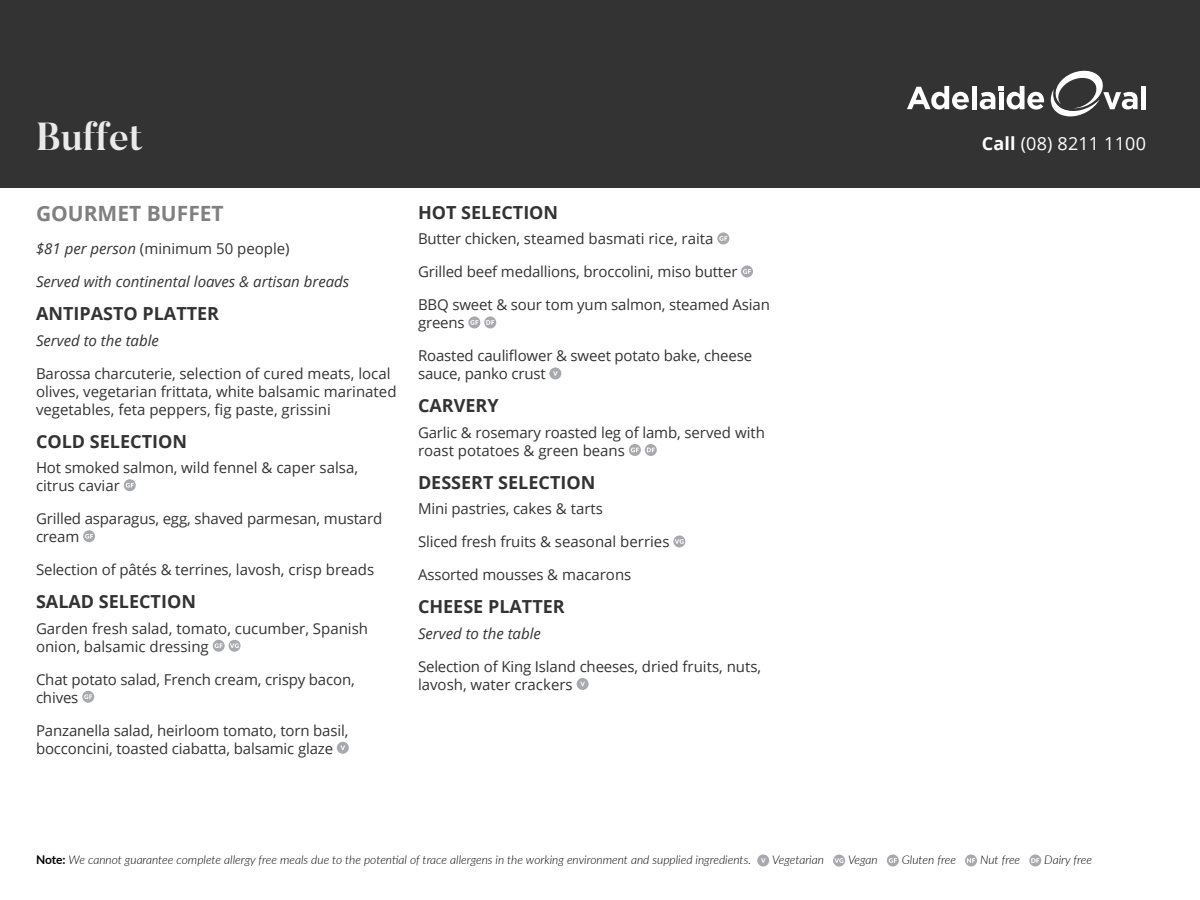
<style>
.page{position:relative;width:1200px;height:900px;background:#fff}
.page>*{position:absolute;margin:0;border:0;box-sizing:border-box;transform-origin:0 0}
.t1{font:700 38.85px "Butler";color:#fff}
.t2{font:700 21px "Open Sans";color:#808080}
.t3{font:700 18px "Open Sans";color:#333}
.t4{font:18px "Open Sans";letter-spacing:.01em;color:#fff}
.t5{font:15px/18px "Open Sans";letter-spacing:-.01em;color:#333}
.t6{font:italic 15px "Open Sans";color:#333}
.t7{font:italic 300 12px "Lato";color:#000}
.s1{font-style:italic}
.s2{font-weight:700}
.s3{font-weight:700;font-style:normal}
</style>
<div class="page">
<div style="left:757px;top:855px;width:12px;height:12px;background:#a8a9ad;border-radius:50%"></div>
<svg style="left:761px;top:858px;width:5px;height:5px"></svg>
<div style="left:833px;top:855px;width:12px;height:12px;background:#a8a9ad;border-radius:50%"></div>
<svg style="left:834px;top:858px;width:9px;height:5px"></svg>
<div style="left:887px;top:855px;width:12px;height:12px;background:#a8a9ad;border-radius:50%"></div>
<svg style="left:889px;top:858px;width:8px;height:5px"></svg>
<div style="left:965px;top:855px;width:12px;height:12px;background:#a8a9ad;border-radius:50%"></div>
<svg style="left:967px;top:858px;width:8px;height:5px"></svg>
<div style="left:1029px;top:855px;width:12px;height:12px;background:#a8a9ad;border-radius:50%"></div>
<svg style="left:1031px;top:858px;width:8px;height:5px"></svg>
<div style="left:0;top:0;width:1200px;height:187px;background:#333"></div>
<div style="left:972px;top:86px;width:5px;height:23px;background:#fff"></div>
<svg style="left:907px;top:86px;width:62px;height:24px"></svg>
<svg style="left:980px;top:86px;width:64px;height:24px"></svg>
<svg style="left:1051px;top:71px;width:87px;height:45px"></svg>
<div style="left:1141px;top:86px;width:5px;height:23px;background:#fff"></div>
<div style="left:124px;top:479px;width:12px;height:12px;background:#a8a9ad;border-radius:50%"></div>
<svg style="left:126px;top:483px;width:8px;height:5px"></svg>
<div style="left:83px;top:530px;width:12px;height:12px;background:#a8a9ad;border-radius:50%"></div>
<svg style="left:85px;top:534px;width:8px;height:5px"></svg>
<div style="left:213px;top:640px;width:12px;height:12px;background:#a8a9ad;border-radius:50%"></div>
<svg style="left:215px;top:643px;width:8px;height:5px"></svg>
<div style="left:229px;top:640px;width:12px;height:12px;background:#a8a9ad;border-radius:50%"></div>
<svg style="left:230px;top:643px;width:9px;height:5px"></svg>
<div style="left:82px;top:691px;width:12px;height:12px;background:#a8a9ad;border-radius:50%"></div>
<svg style="left:84px;top:694px;width:8px;height:5px"></svg>
<div style="left:337px;top:742px;width:12px;height:12px;background:#a8a9ad;border-radius:50%"></div>
<svg style="left:341px;top:745px;width:4px;height:5px"></svg>
<div style="left:717px;top:232px;width:12px;height:12px;background:#a8a9ad;border-radius:50%"></div>
<svg style="left:719px;top:236px;width:8px;height:5px"></svg>
<div style="left:741px;top:265px;width:12px;height:12px;background:#a8a9ad;border-radius:50%"></div>
<svg style="left:743px;top:269px;width:8px;height:5px"></svg>
<div style="left:468px;top:316px;width:12px;height:12px;background:#a8a9ad;border-radius:50%"></div>
<svg style="left:470px;top:320px;width:8px;height:5px"></svg>
<div style="left:484px;top:316px;width:12px;height:12px;background:#a8a9ad;border-radius:50%"></div>
<svg style="left:486px;top:320px;width:8px;height:5px"></svg>
<div style="left:549px;top:367px;width:12px;height:12px;background:#a8a9ad;border-radius:50%"></div>
<svg style="left:553px;top:371px;width:5px;height:5px"></svg>
<svg style="left:629px;top:444px;width:12px;height:12px"></svg>
<svg style="left:631px;top:448px;width:8px;height:4px"></svg>
<svg style="left:645px;top:444px;width:12px;height:12px"></svg>
<svg style="left:647px;top:448px;width:8px;height:4px"></svg>
<div style="left:673px;top:535px;width:12px;height:12px;background:#a8a9ad;border-radius:50%"></div>
<svg style="left:675px;top:539px;width:9px;height:5px"></svg>
<div style="left:577px;top:678px;width:12px;height:12px;background:#a8a9ad;border-radius:50%"></div>
<svg style="left:580px;top:682px;width:5px;height:4px"></svg>
<h1 class="t1" style="left:36px;top:112px;width:108px">Buffet</h1>
<p class="t2" style="left:36px;top:199px;width:189px">GOURMET BUFFET</p>
<p class="t5" style="left:36px;top:239px;width:255px"><span class="s1">$81 per person</span> (minimum 50 people)</p>
<p class="t6" style="left:36px;top:272px;width:315px">Served with continental loaves &amp; artisan breads</p>
<p class="t3" style="left:36px;top:301px;width:185px">ANTIPASTO PLATTER</p>
<p class="t6" style="left:36px;top:330px;width:124px">Served to the table</p>
<p class="t5" style="left:36px;top:364px;width:362px">Barossa charcuterie, selection of cured meats, local olives, vegetarian frittata, white balsamic marinated vegetables, feta peppers, fig paste, grissini</p>
<p class="t3" style="left:36px;top:429px;width:153px">COLD SELECTION</p>
<p class="t5" style="left:36px;top:458px;width:324px">Hot smoked salmon, wild fennel &amp; caper salsa, citrus caviar</p>
<p class="t5" style="left:36px;top:509px;width:348px">Grilled asparagus, egg, shaved parmesan, mustard cream</p>
<p class="t5" style="left:36px;top:560px;width:340px">Selection of pâtés &amp; terrines, lavosh, crisp breads</p>
<p class="t3" style="left:36px;top:589px;width:161px">SALAD SELECTION</p>
<p class="t5" style="left:36px;top:619px;width:334px">Garden fresh salad, tomato, cucumber, Spanish onion, balsamic dressing</p>
<p class="t5" style="left:36px;top:670px;width:320px">Chat potato salad, French cream, crispy bacon, chives</p>
<p class="t5" style="left:36px;top:721px;width:314px">Panzanella salad, heirloom tomato, torn basil, bocconcini, toasted ciabatta, balsamic glaze</p>
<p class="t3" style="left:418px;top:200px;width:142px">HOT SELECTION</p>
<p class="t5" style="left:418px;top:230px;width:297px">Butter chicken, steamed basmati rice, raita</p>
<p class="t5" style="left:418px;top:263px;width:321px">Grilled beef medallions, broccolini, miso butter</p>
<p class="t5" style="left:418px;top:296px;width:353px">BBQ sweet &amp; sour tom yum salmon, steamed Asian greens</p>
<p class="t5" style="left:418px;top:347px;width:336px">Roasted cauliflower &amp; sweet potato bake, cheese sauce, panko crust</p>
<p class="t3" style="left:418px;top:393px;width:82px">CARVERY</p>
<p class="t5" style="left:418px;top:423px;width:349px">Garlic &amp; rosemary roasted leg of lamb, served with roast potatoes &amp; green beans</p>
<p class="t3" style="left:418px;top:470px;width:179px">DESSERT SELECTION</p>
<p class="t5" style="left:418px;top:500px;width:186px">Mini pastries, cakes &amp; tarts</p>
<p class="t5" style="left:418px;top:533px;width:253px">Sliced fresh fruits &amp; seasonal berries</p>
<p class="t5" style="left:418px;top:566px;width:215px">Assorted mousses &amp; macarons</p>
<p class="t3" style="left:418px;top:594px;width:148px">CHEESE PLATTER</p>
<p class="t6" style="left:418px;top:623px;width:124px">Served to the table</p>
<p class="t5" style="left:418px;top:657px;width:345px">Selection of King Island cheeses, dried fruits, nuts, lavosh, water crackers</p>
<p class="t4" style="left:982px;top:131px;width:166px"><span class="s2">Call</span> (08) 8211 1100</p>
<p class="t7" style="left:36px;top:852px;width:717px"><span class="s3">Note:</span> We cannot guarantee complete allergy free meals due to the potential of trace allergens in the working environment and supplied ingredients.</p>
<p class="t7" style="left:772px;top:852px;width:53px">Vegetarian</p>
<p class="t7" style="left:848px;top:852px;width:31px">Vegan</p>
<p class="t7" style="left:902px;top:852px;width:56px">Gluten free</p>
<p class="t7" style="left:980px;top:852px;width:42px">Nut free</p>
<p class="t7" style="left:1044px;top:852px;width:49px">Dairy free</p>
</div>
